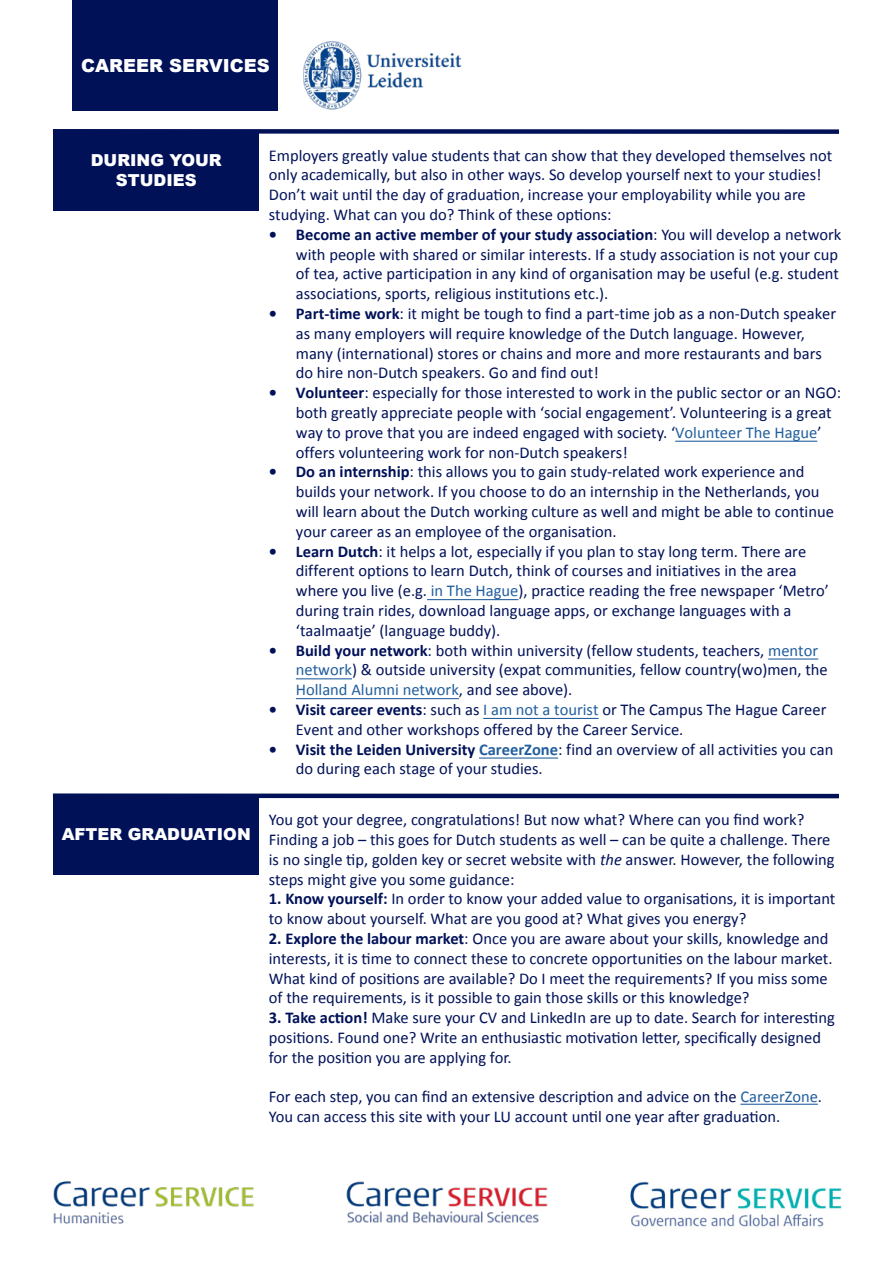
<style>
.page{position:relative;width:893px;height:1263px;background:#fff}
.page>*{position:absolute;margin:0;border:0;box-sizing:border-box;transform-origin:0 0}
.t1{font:900 18px "Arial";color:#fff}
.t2{font:16.5px/19.8px "Calibri";color:#001158}
.t3{font:900 16.5px/19.8px "Arial";color:#fff;text-align:center}
.s1{font-weight:700}
.s2{color:#215e9e}
.s3{font-weight:700;color:#215e9e}
.s4{font-style:italic}
</style>
<div class="page">
<div style="left:72px;top:0;width:205px;height:111px;background:#001158"></div>
<img style="left:303px;top:41px;width:159px;height:69px">
<img style="left:53px;top:1181px;width:201px;height:43px">
<img style="left:346px;top:1181px;width:202px;height:42px">
<img style="left:630px;top:1181px;width:212px;height:46px">
<div style="left:53px;top:131px;width:205px;height:79px;background:#001158"></div>
<div style="left:53px;top:795px;width:205px;height:80px;background:#001158"></div>
<div style="left:53px;top:129px;width:786px;height:5px;background:#001158"></div>
<div style="left:53px;top:793px;width:786px;height:5px;background:#001158"></div>
<hr style="left:479px;top:757px;width:79px;height:1px;background:#215e9e">
<hr style="left:483px;top:718px;width:116px;height:1px;background:#215e9e">
<hr style="left:296px;top:698px;width:163px;height:1px;background:#215e9e">
<hr style="left:296px;top:678px;width:56px;height:1px;background:#215e9e">
<hr style="left:768px;top:658px;width:50px;height:1px;background:#215e9e">
<hr style="left:427px;top:599px;width:91px;height:1px;background:#215e9e">
<hr style="left:675px;top:441px;width:142px;height:1px;background:#215e9e">
<hr style="left:740px;top:1104px;width:78px;height:1px;background:#215e9e">
<p class="t1" style="left:81px;top:52px;width:190px">CAREER SERVICES</p>
<p class="t3" style="left:91px;top:150px;width:132px">DURING YOUR<br>STUDIES</p>
<p class="t3" style="left:62px;top:824px;width:190px">AFTER GRADUATION</p>
<p class="t2" style="left:269px;top:145px;width:565px">Employers greatly value students that can show that they developed themselves not only academically, but also in other ways. So develop yourself next to your studies!<br>Don’t wait until the day of graduation, increase your employability while you are studying. What can you do? Think of these options:</p>
<p class="t2" style="left:296px;top:224px;width:547px;text-indent:-27px"><span class="s1">• Become an active member of your study association</span>: You will develop a network with people with shared or similar interests. If a study association is not your cup of tea, active participation in any kind of organisation may be useful (e.g. student associations, sports, religious institutions etc.).</p>
<p class="t2" style="left:296px;top:304px;width:542px;text-indent:-27px"><span class="s1">• Part-time work</span>: it might be tough to find a part-time job as a non-Dutch speaker as many employers will require knowledge of the Dutch language. However, many (international) stores or chains and more and more restaurants and bars do hire non-Dutch speakers. Go and find out!</p>
<p class="t2" style="left:296px;top:383px;width:547px;text-indent:-27px"><span class="s1">• Volunteer</span>: especially for those interested to work in the public sector or an NGO: both greatly appreciate people with ‘social engagement’. Volunteering is a great way to prove that you are indeed engaged with society. ‘<span class="s2">Volunteer The Hague</span>’ offers volunteering work for non-Dutch speakers!</p>
<p class="t2" style="left:296px;top:462px;width:539px;text-indent:-27px"><span class="s1">• Do an internship</span>: this allows you to gain study-related work experience and builds your network. If you choose to do an internship in the Netherlands, you will learn about the Dutch working culture as well and might be able to continue your career as an employee of the organisation.</p>
<p class="t2" style="left:296px;top:541px;width:535px;text-indent:-27px"><span class="s1">• Learn Dutch</span>: it helps a lot, especially if you plan to stay long term. There are different options to learn Dutch, think of courses and initiatives in the area where you live (e.g. <span class="s2">in The Hague</span>), practice reading the free newspaper ‘Metro’ during train rides, download language apps, or exchange languages with a ‘taalmaatje’ (language buddy).</p>
<p class="t2" style="left:296px;top:640px;width:533px;text-indent:-27px"><span class="s1">• Build your network</span>: both within university (fellow students, teachers, <span class="s2">mentor network</span>) &amp; outside university (expat communities, fellow country(wo)men, the<br><span class="s2">Holland Alumni network</span>, and see above).</p>
<p class="t2" style="left:296px;top:700px;width:532px;text-indent:-27px"><span class="s1">• Visit career events</span>: such as <span class="s2">I am not a tourist</span> or The Campus The Hague Career<br>Event and other workshops offered by the Career Service.</p>
<p class="t2" style="left:296px;top:739px;width:539px;text-indent:-27px"><span class="s1">• Visit the Leiden University</span> <span class="s3">CareerZone</span>: find an overview of all activities you can do during each stage of your studies.</p>
<p class="t2" style="left:269px;top:810px;width:567px">You got your degree, congratulations! But now what? Where can you find work?<br>Finding a job – this goes for Dutch students as well – can be quite a challenge. There is no single tip, golden key or secret website with <span class="s4">the</span> answer. However, the following steps might give you some guidance:</p>
<p class="t2" style="left:269px;top:889px;width:568px"><span class="s1">1. Know yourself:</span> In order to know your added value to organisations, it is important to know about yourself. What are you good at? What gives you energy?</p>
<p class="t2" style="left:269px;top:929px;width:565px"><span class="s1">2. Explore the labour market</span>: Once you are aware about your skills, knowledge and interests, it is time to connect these to concrete opportunities on the labour market.<br>What kind of positions are available? Do I meet the requirements? If you miss some of the requirements, is it possible to gain those skills or this knowledge?</p>
<p class="t2" style="left:269px;top:1008px;width:567px"><span class="s1">3. Take action!</span> Make sure your CV and LinkedIn are up to date. Search for interesting positions. Found one? Write an enthusiastic motivation letter, specifically designed for the position you are applying for.</p>
<p class="t2" style="left:269px;top:1087px;width:555px">For each step, you can find an extensive description and advice on the <span class="s2">CareerZone</span>.<br>You can access this site with your LU account until one year after graduation.</p>
</div>
